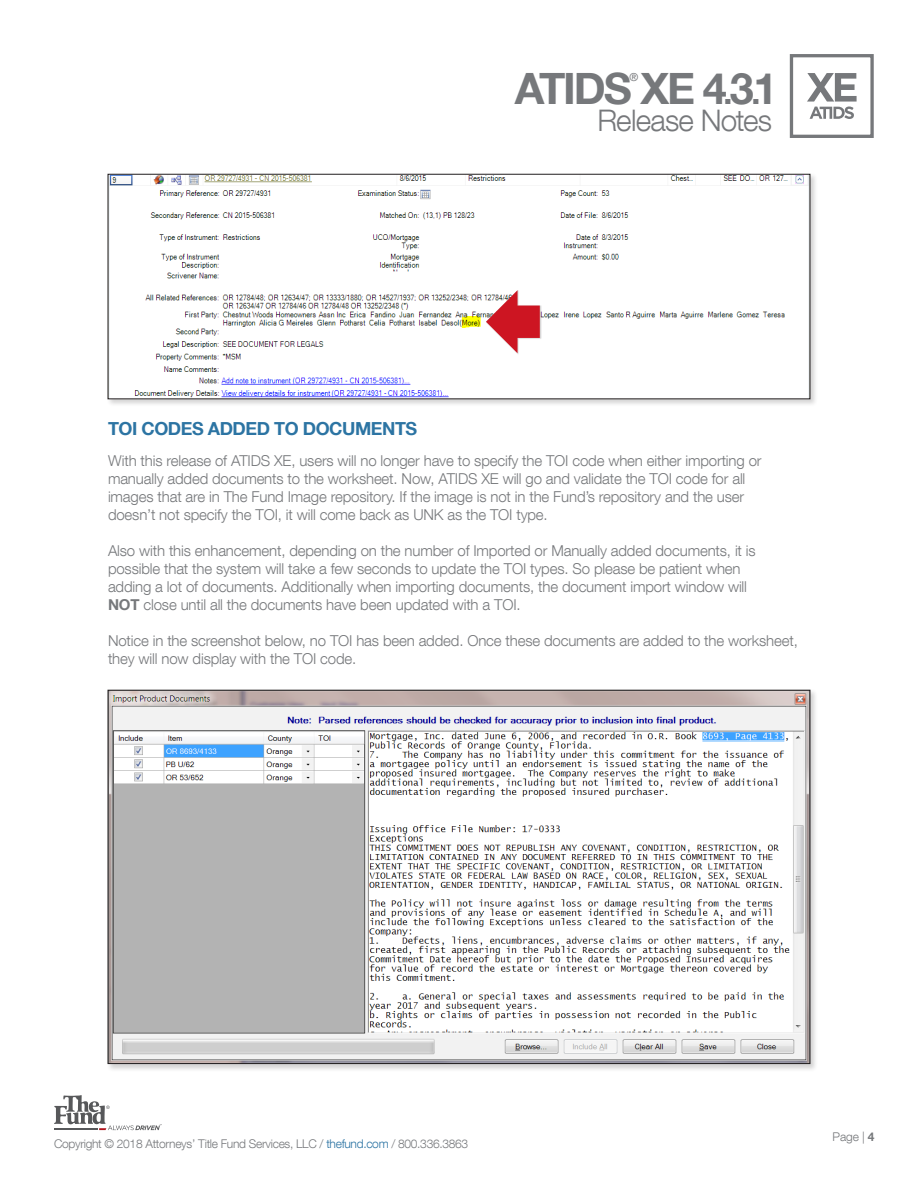
<style>
.page{position:relative;width:918px;height:1188px;background:#fff}
.page>*{position:absolute;margin:0;border:0;box-sizing:border-box;transform-origin:0 0}
.t1{font:700 43.2px "Helvetica Neue LT Com";letter-spacing:-.05em;color:#76787b}
.t2{font:300 29.7px "Helvetica Neue LT Com";letter-spacing:-.025em;color:#76787b}
.BODY_COPY{font:700 18px "Helvetica Neue LT Com";letter-spacing:-.025em;color:#2c74a3}
.BODY_COPY-2{font:300 15px/18px "Helvetica Neue LT Com";letter-spacing:-.01em;color:#76787b}
.t3{font:300 12px "Helvetica Neue LT Com";letter-spacing:-.025em;color:#76787b}
.t4{font:10.95px "Helvetica Neue LT Com";color:#76787b}
.s1{font-size:32.4px}
.s2{font-weight:700}
.s3{color:#2c74a3}
</style>
<div class="page">
<svg style="left:54px;top:1095px;width:108px;height:35px"></svg>
<div style="left:790px;top:54px;width:84px;height:84px;border:3px solid #76787b"></div>
<div style="left:791px;top:55px;width:81px;height:82px;border:2px solid #76787b"></div>
<svg style="left:807px;top:73px;width:50px;height:46px"></svg>
<div style="left:106px;top:173px;width:713px;height:235px;background:#231f20;opacity:.2"></div>
<img style="left:110px;top:176px;width:698px;height:221px">
<div style="left:108px;top:174px;width:702px;height:225px;border:1px solid #231f20"></div>
<div style="left:486px;top:290px;width:55px;height:65px;background:#fff"></div>
<svg style="left:486px;top:290px;width:54px;height:63px"></svg>
<div style="left:106px;top:689px;width:713px;height:383px;background:#231f20;opacity:.2"></div>
<img style="left:110px;top:692px;width:698px;height:370px">
<h1 class="t1" style="left:515px;top:61px;width:264px">ATIDS XE 4<span class="s1">.</span>3<span class="s1">.</span>1</h1>
<p class="t4" style="left:630px;top:71px;width:10px">®</p>
<h2 class="t2" style="left:597px;top:102px;width:176px">Release Notes</h2>
<p class="BODY_COPY" style="left:108px;top:417px;width:311px">TOI CODES ADDED TO DOCUMENTS</p>
<p class="BODY_COPY-2" style="left:108px;top:451px;width:655px">With this release of ATIDS XE, users will no longer have to specify the TOI code when either importing or manually added documents to the worksheet. Now, ATIDS XE will go and validate the TOI code for all images that are in The Fund Image repository. If the image is not in the Fund’s repository and the user doesn’t not specify the TOI, it will come back as UNK as the TOI type.</p>
<p class="BODY_COPY-2" style="left:108px;top:541px;width:649px">Also with this enhancement, depending on the number of Imported or Manually added documents, it is possible that the system will take a few seconds to update the TOI types. So please be patient when adding a lot of documents. Additionally when importing documents, the document import window will <span class="s2">NOT</span> close until all the documents have been updated with a TOI.</p>
<p class="BODY_COPY-2" style="left:108px;top:631px;width:691px">Notice in the screenshot below, no TOI has been added. Once these documents are added to the worksheet, they will now display with the TOI code.</p>
<p class="t3" style="left:54px;top:1136px;width:416px">Copyright © 2018 Attorneys’ Title Fund Services, LLC / <span class="s3">thefund.com</span> / 800.336.3863</p>
<p class="t3" style="left:833px;top:1129px;width:43px">Page | <span class="s2">4</span></p>
</div>
